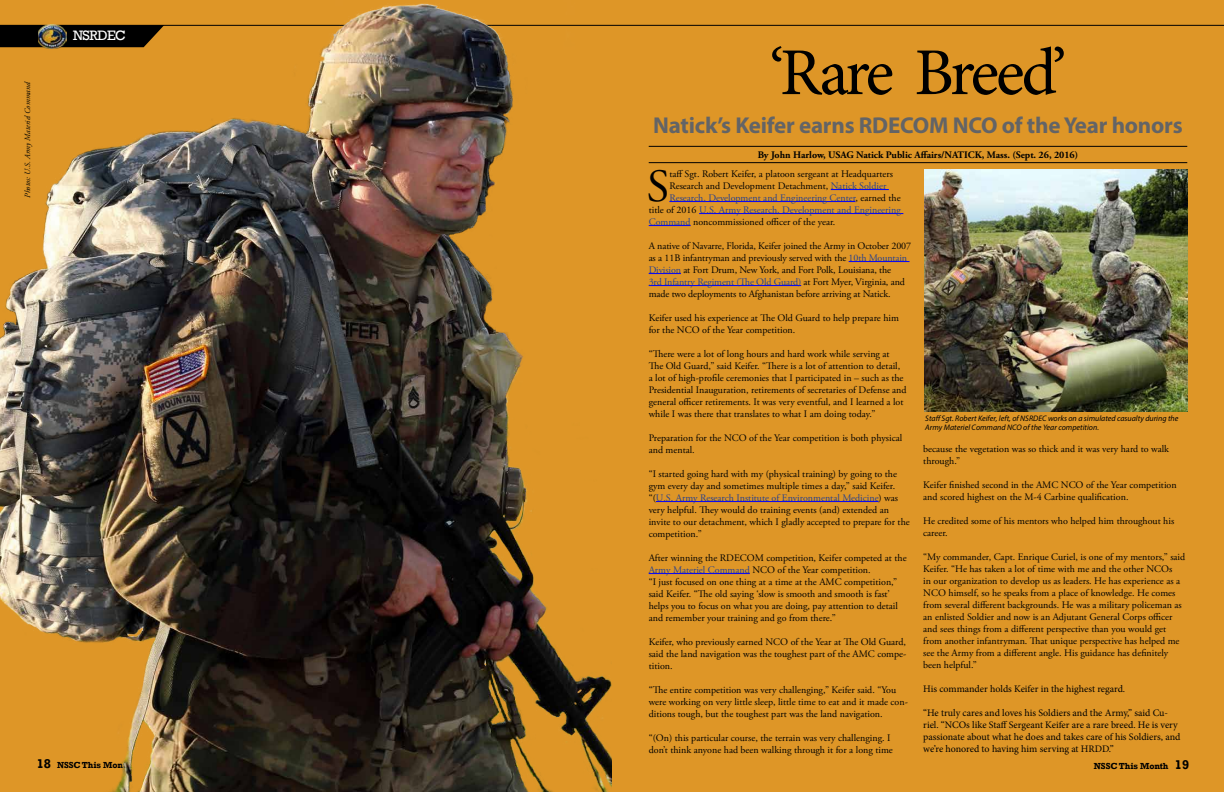
<style>
.page{position:relative;width:1224px;height:792px;background:#de9627}
.page>*{position:absolute;margin:0;border:0;box-sizing:border-box;transform-origin:0 0}
.t1{font:67px "Minion Pro";letter-spacing:-.06em;color:#000}
.t2{font:46.2px "Adobe Garamond Pro";color:#000}
.t3{font:700 23px "Myriad Pro";letter-spacing:-.01em;color:#636466}
.t4{font:14px "Rockwell";letter-spacing:-.04em;color:#fff}
.t5{font:10px/12px "Adobe Garamond Pro";color:#000}
.t6{font:10px/11.8px "Minion Pro";letter-spacing:-.005em;color:#000}
.t7{font:10px "Adobe Garamond Pro";color:#25408f}
.t8{font:700 10px "Adobe Garamond Pro";color:#000}
.t9{font:700 9px "Rockwell";letter-spacing:-.01em;color:#000}
.t10{font:italic 8px/9.6px "Myriad Pro";color:#000}
.t11{font:italic 8px "Adobe Garamond Pro";color:#000}
.s1{color:#25408f}
.s2{color:#000}
.s3{font-size:13px}
</style>
<div class="page">
<hr style="left:0;top:25px;width:1224px;height:1px;background:#000">
<hr style="left:649px;top:146px;width:538px;height:1px;background:#000">
<hr style="left:649px;top:162px;width:538px;height:1px;background:#000">
<hr style="left:831px;top:189px;width:58px;height:1px;background:#00f">
<hr style="left:669px;top:201px;width:186px;height:1px;background:#00f">
<hr style="left:699px;top:213px;width:204px;height:1px;background:#00f">
<hr style="left:649px;top:225px;width:42px;height:1px;background:#00f">
<hr style="left:849px;top:261px;width:61px;height:1px;background:#00f">
<hr style="left:649px;top:273px;width:32px;height:1px;background:#00f">
<hr style="left:649px;top:285px;width:152px;height:1px;background:#00f">
<hr style="left:656px;top:501px;width:223px;height:1px;background:#00f">
<hr style="left:649px;top:573px;width:101px;height:1px;background:#00f">
<img style="left:924px;top:169px;width:263px;height:243px">
<img style="left:0;top:3px;width:612px;height:789px">
<p class="t11" style="left:23px;top:198px;width:118px;rotate:-90deg">Photos: U.S. Army Materiel Command</p>
<h3 class="t4" style="left:73px;top:27px;width:54px">NSRDEC</h3>
<h3 class="t4" style="left:69px;top:27px;width:54px">NSRDEC</h3>
<h1 class="t1" style="left:769px;top:28px;width:299px">‘Rare Breed’</h1>
<h3 class="t3" style="left:653px;top:110px;width:531px">Natick’s Keifer earns RDECOM NCO of the Year honors</h3>
<p class="t8" style="left:758px;top:149px;width:322px">By John Harlow, USAG Natick Public Affairs/NATICK, Mass. (Sept. 26, 2016)</p>
<h2 class="t2" style="left:647px;top:158px;width:24px">S</h2>
<p class="t5" style="left:669px;top:168px;width:225px">taff Sgt. Robert Keifer, a platoon sergeant at Headquarters</p>
<p class="t5" style="left:669px;top:180px;width:218px">Research and Development Detachment, <span class="s1">Natick Soldier</span></p>
<p class="t7" style="left:669px;top:191px;width:233px">Research, Development and Engineering Center<span class="s2">, earned the</span></p>
<p class="t7" style="left:649px;top:203px;width:254px"><span class="s2">title of 2016</span> U.S. Army Research, Development and Engineering</p>
<p class="t5" style="left:649px;top:216px;width:188px"><span class="s1">Command</span> noncommissioned officer of the year.</p>
<p class="t5" style="left:649px;top:240px;width:264px">A native of Navarre, Florida, Keifer joined the Army in October 2007 as a 11B infantryman and previously served with the <span class="s1">10th Mountain Division</span> at Fort Drum, New York, and Fort Polk, Louisiana, the<br><span class="s1">3rd Infantry Regiment (The Old Guard)</span> at Fort Myer, Virginia, and made two deployments to Afghanistan before arriving at Natick.</p>
<p class="t5" style="left:649px;top:312px;width:252px">Keifer used his experience at The Old Guard to help prepare him for the NCO of the Year competition.</p>
<p class="t5" style="left:649px;top:348px;width:259px">“There were a lot of long hours and hard work while serving at The Old Guard,” said Keifer. “There is a lot of attention to detail, a lot of high-profile ceremonies that I participated in – such as the Presidential Inauguration, retirements of secretaries of Defense and general officer retirements. It was very eventful, and I learned a lot while I was there that translates to what I am doing today.”</p>
<p class="t5" style="left:649px;top:432px;width:255px">Preparation for the NCO of the Year competition is both physical and mental.</p>
<p class="t5" style="left:649px;top:468px;width:263px">“I started going hard with my (physical training) by going to the gym every day and sometimes multiple times a day,” said Keifer. “(<span class="s1">U.S. Army Research Institute of Environmental Medicine</span>) was very helpful. They would do training events (and) extended an invite to our detachment, which I gladly accepted to prepare for the competition.”</p>
<p class="t5" style="left:649px;top:552px;width:259px">After winning the RDECOM competition, Keifer competed at the <span class="s1">Army Materiel Command</span> NCO of the Year competition.<br>“I just focused on one thing at a time at the AMC competition,” said Keifer. “The old saying ‘slow is smooth and smooth is fast’ helps you to focus on what you are doing, pay attention to detail and remember your training and go from there.”</p>
<p class="t5" style="left:649px;top:636px;width:259px;text-align:justify">Keifer, who previously earned NCO of the Year at The Old Guard, said the land navigation was the toughest part of the AMC compe&shy;tition.</p>
<p class="t5" style="left:649px;top:684px;width:261px">“The entire competition was very challenging,” Keifer said. “You were working on very little sleep, little time to eat and it made con&shy;ditions tough, but the toughest part was the land navigation.</p>
<p class="t5" style="left:649px;top:732px;width:246px">“(On) this particular course, the terrain was very challenging. I don’t think anyone had been walking through it for a long time</p>
<p class="t10" style="left:925px;top:413px;width:255px">Staff Sgt. Robert Keifer, left, of NSRDEC works on a simulated casualty during the<br>Army Materiel Command NCO of the Year competition.</p>
<p class="t5" style="left:923px;top:444px;width:247px">because the vegetation was so thick and it was very hard to walk through.”</p>
<p class="t5" style="left:923px;top:480px;width:255px">Keifer finished second in the AMC NCO of the Year competition and scored highest on the M-4 Carbine qualification.</p>
<p class="t5" style="left:923px;top:516px;width:252px">He credited some of his mentors who helped him throughout his career.</p>
<p class="t5" style="left:923px;top:552px;width:264px">“My commander, Capt. Enrique Curiel, is one of my mentors,” said Keifer. “He has taken a lot of time with me and the other NCOs<br>in our organization to develop us as leaders. He has experience as a NCO himself, so he speaks from a place of knowledge. He comes from several different backgrounds. He was a military policeman as an enlisted Soldier and now is an Adjutant General Corps officer and sees things from a different perspective than you would get from another infantryman. That unique perspective has helped me see the Army from a different angle. His guidance has definitely been helpful.”</p>
<p class="t6" style="left:923px;top:683px;width:203px">His commander holds Keifer in the highest regard.</p>
<p class="t6" style="left:923px;top:707px;width:259px">“He truly cares and loves his Soldiers and the Army,” said Cu&shy;riel. “NCOs like Staff Sergeant Keifer are a rare breed. He is very passionate about what he does and takes care of his Soldiers, and we’re honored to having him serving at HRDD.”</p>
<p class="t9" style="left:37px;top:759px;width:96px"><span class="s3">18</span> NSSC This Month</p>
<p class="t9" style="left:56px;top:760px;width:76px">NSSC This Month</p>
<p class="t9" style="left:1096px;top:760px;width:97px">NSSC This Month <span class="s3">19</span></p>
<p class="t9" style="left:1094px;top:760px;width:97px">NSSC This Month <span class="s3">19</span></p>
</div>
